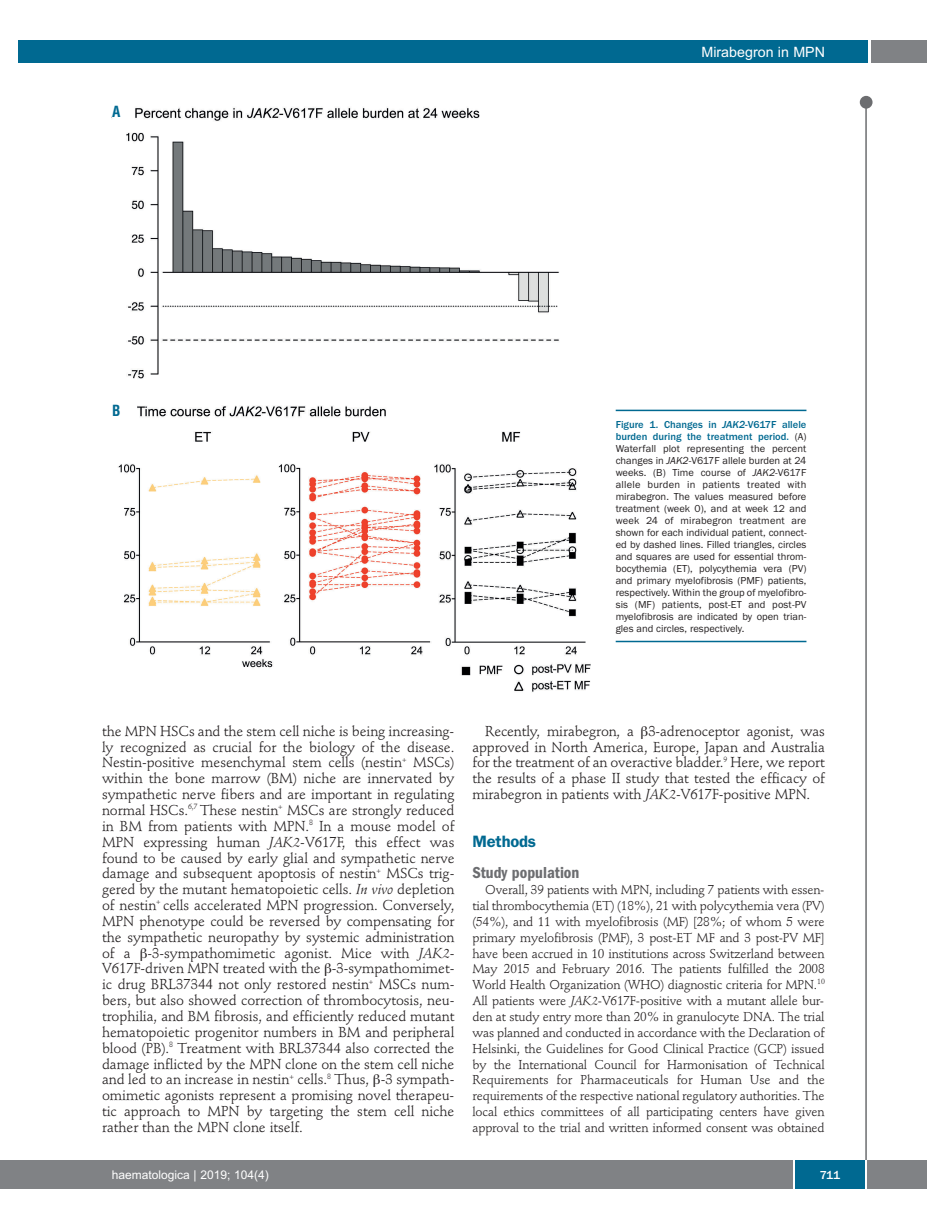
<style>
.page{position:relative;width:927px;height:1225px;background:#fff}
.page>*{position:absolute;margin:0;border:0;box-sizing:border-box;transform-origin:0 0}
.t1{font:600 condensed 16.5px "Franklin Gothic";color:#6c6d70}
.t2{font:600 16.5px "Franklin Gothic";letter-spacing:-.01em;color:#006991}
.t3{font:700 condensed 15px "Helvetica";color:#006991}
.t4{font:14.25px/15.9px "Stempel Schneidler";letter-spacing:-.01em;color:#231f20;text-align:justify}
.t5{font:14.25px "Arial";color:#fff}
.t6{font:12.75px/15.9px "Stempel Schneidler";letter-spacing:-.015em;color:#231f20;text-align:justify}
.t7{font:12px "Arial";color:#fff}
.t8{font:500 12px "Franklin Gothic";color:#fff}
.t9{font:10.5px/12px "Franklin Gothic";color:#231f20;text-align:justify}
.s1{font-weight:500;color:#006991}
.s2{font-weight:500;font-style:italic;color:#006991}
.s3{font-style:italic}
</style>
<div class="page">
<div style="left:860px;top:96px;width:12px;height:13px;background:#6c6d70;border-radius:50%"></div>
<hr style="left:865px;top:98px;width:2px;height:1062px;background:#6c6d70">
<div style="left:871px;top:40px;width:56px;height:22px;background:#808285"></div>
<div style="left:18px;top:40px;width:849px;height:22px;background:#006991"></div>
<div style="left:17px;top:1160px;width:910px;height:28px;background:#808285"></div>
<div style="left:795px;top:1160px;width:70px;height:28px;background:#006991"></div>
<hr style="left:793px;top:1160px;width:2px;height:28px;background:#fff">
<hr style="left:865px;top:1160px;width:2px;height:28px;background:#fff">
<div style="left:0;top:1160px;width:17px;height:28px;background:#808285"></div>
<img style="left:118px;top:107px;width:472px;height:585px">
<hr style="left:616px;top:410px;width:190px;height:1px;background:#006991">
<hr style="left:616px;top:641px;width:190px;height:1px;background:#006991">
<p class="t3" style="left:112px;top:103px;width:10px">A</p>
<p class="t3" style="left:112px;top:402px;width:10px">B</p>
<p class="t5" style="left:701px;top:44px;width:125px">Mirabegron in MPN</p>
<p class="t9" style="left:616px;top:418px;width:192px"><span class="s1">Figure 1. Changes in</span> <span class="s2">JAK2</span><span class="s1">-V617F allele burden during the treatment period.</span> (A)<br>Waterfall plot representing the percent changes in <span class="s3">JAK2</span>-V617F allele burden at 24 weeks. (B) Time course of <span class="s3">JAK2</span>-V617F allele burden in patients treated with mirabegron. The values measured before treatment (week 0), and at week 12 and week 24 of mirabegron treatment are shown for each individual patient, connect&shy;ed by dashed lines. Filled triangles, circles and squares are used for essential throm&shy;bocythemia (ET), polycythemia vera (PV) and primary myelofibrosis (PMF) patients, respectively. Within the group of myelofibro&shy;sis (MF) patients, post-ET and post-PV myelofibrosis are indicated by open trian&shy;gles and circles, respectively.</p>
<p class="t4" style="left:102px;top:724px;width:354px">the MPN HSCs and the stem cell niche is being increasing&shy;ly recognized as crucial for the biology of the disease.<br>Nestin-positive mesenchymal stem cells (nestin<sup>+</sup> MSCs) within the bone marrow (BM) niche are innervated by sympathetic nerve fibers and are important in regulating normal HSCs.<sup>6,7</sup> These nestin<sup>+</sup> MSCs are strongly reduced in BM from patients with MPN.<sup>8</sup> In a mouse model of MPN expressing human <span class="s3">JAK2</span>-V617F, this effect was found to be caused by early glial and sympathetic nerve damage and subsequent apoptosis of nestin<sup>+</sup> MSCs trig&shy;gered by the mutant hematopoietic cells. <span class="s3">In vivo</span> depletion of nestin<sup>+</sup> cells accelerated MPN progression. Conversely, MPN phenotype could be reversed by compensating for the sympathetic neuropathy by systemic administration of a -3-sympathomimetic agonist. Mice with <span class="s3">JAK2</span>- V617F-driven MPN treated with the -3-sympathomimet&shy;ic drug BRL37344 not only restored nestin<sup>+</sup> MSCs num&shy;bers, but also showed correction of thrombocytosis, neu&shy;trophilia, and BM fibrosis, and efficiently reduced mutant hematopoietic progenitor numbers in BM and peripheral blood (PB).<sup>8</sup> Treatment with BRL37344 also corrected the damage inflicted by the MPN clone on the stem cell niche and led to an increase in nestin<sup>+</sup> cells.<sup>8</sup> Thus, -3 sympath&shy;omimetic agonists represent a promising novel therapeu&shy;tic approach to MPN by targeting the stem cell niche rather than the MPN clone itself.</p>
<p class="t4" style="left:472px;top:724px;width:354px;text-indent:13px">Recently, mirabegron, a 3-adrenoceptor agonist, was approved in North America, Europe, Japan and Australia for the treatment of an overactive bladder.<sup>9</sup> Here, we report the results of a phase II study that tested the efficacy of mirabegron in patients with <span class="s3">JAK2</span>-V617F-positive MPN.</p>
<p class="t2" style="left:472px;top:835px;width:65px">Methods</p>
<p class="t1" style="left:472px;top:867px;width:108px">Study population</p>
<p class="t6" style="left:472px;top:883px;width:354px;text-indent:13px">Overall, 39 patients with MPN, including 7 patients with essen&shy;tial thrombocythemia (ET) (18%), 21 with polycythemia vera (PV) (54%), and 11 with myelofibrosis (MF) [28%; of whom 5 were primary myelofibrosis (PMF), 3 post-ET MF and 3 post-PV MF] have been accrued in 10 institutions across Switzerland between May 2015 and February 2016. The patients fulfilled the 2008<br>World Health Organization (WHO) diagnostic criteria for MPN.<sup>10<br></sup>All patients were <span class="s3">JAK2</span>-V617F-positive with a mutant allele bur&shy;den at study entry more than 20% in granulocyte DNA. The trial was planned and conducted in accordance with the Declaration of Helsinki, the Guidelines for Good Clinical Practice (GCP) issued by the International Council for Harmonisation of Technical Requirements for Pharmaceuticals for Human Use and the requirements of the respective national regulatory authorities. The local ethics committees of all participating centers have given approval to the trial and written informed consent was obtained</p>
<p class="t7" style="left:112px;top:1167px;width:158px">haematologica | 2019; 104(4)</p>
<p class="t8" style="left:820px;top:1167px;width:22px">711</p>
</div>
